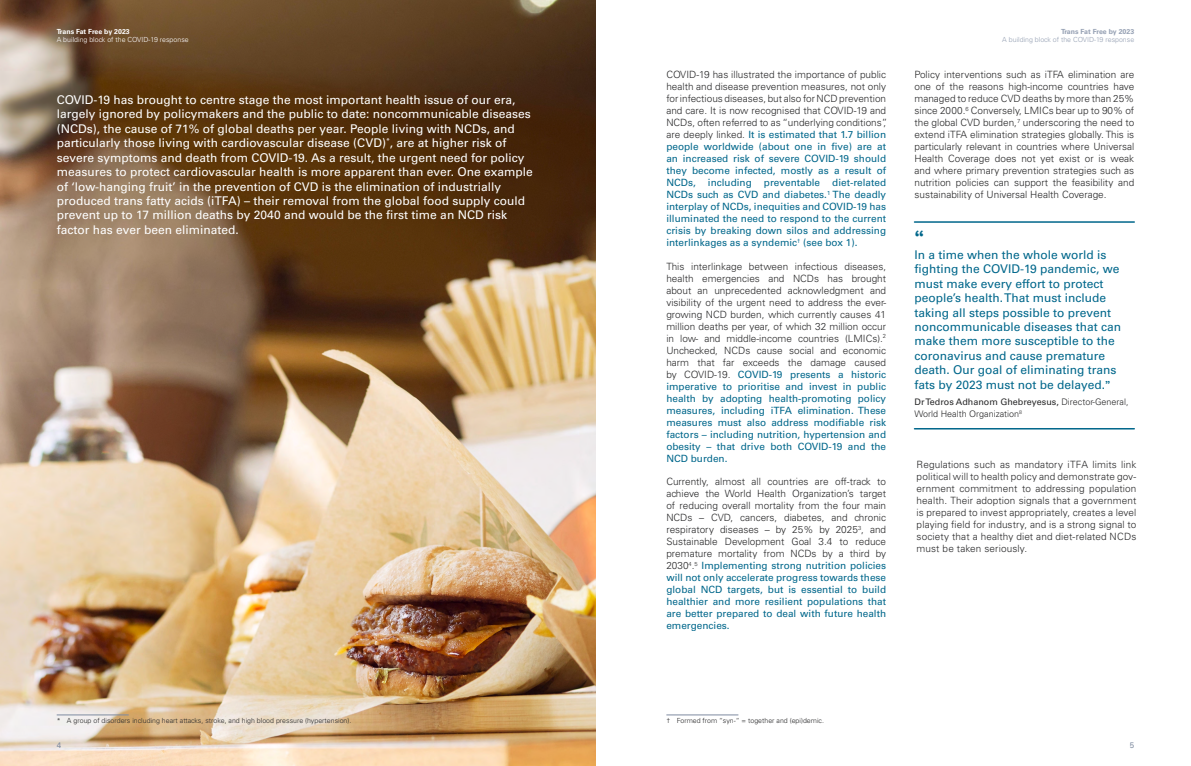
<style>
.page{position:relative;width:1191px;height:766px;background:#fff}
.page>*{position:absolute;margin:0;border:0;box-sizing:border-box;transform-origin:0 0}
.TIT_BOOK{font:600 23px "Proxima Nova A";color:#00678b}
.TXT{font:12px/14.4px "Univers LT Std";color:#fff}
.INtro_blau{font:12px/14.4px "Univers LT Std";color:#00678b}
.TXT-2{font:300 10px/12px "Univers LT Std";color:#282829;text-align:justify}
.TXT-3{font:10px/12px "Univers LT Std";color:#00678b}
.TXT-4{font:300 9px/12px "Univers LT Std";color:#282829}
.Folio{font:8px "Univers LT Std";color:#7e8ba0}
.Referencias{font:300 7px "Univers LT Std";color:#282829}
.Folio_arriba{font:300 7px/8.4px "Univers LT Std";color:#fff}
.t1{font:300 7px "Univers LT Std";color:#95a0b3}
.t2{font:700 7px "Univers LT Std";color:#95a0b3}
.s1{font-weight:700}
.s2{font-weight:300;color:#282829}
.s3{font-weight:400;color:#00678b}
.s4{font-family:"Proxima Nova A";font-weight:600}
.s5{font-weight:400}
</style>
<div class="page">
<img style="left:0;top:0;width:595px;height:765px">
<hr style="left:57px;top:714px;width:72px;height:1px;background:#7e8ba0">
<hr style="left:666px;top:714px;width:72px;height:1px;background:#7e8ba0">
<hr style="left:914px;top:221px;width:220px;height:2px;background:#00678b">
<hr style="left:914px;top:428px;width:220px;height:1px;background:#00678b">
<p class="Folio_arriba" style="left:57px;top:27px;width:133px"><span class="s1">Trans Fat Free by 2023<br></span>A building block of the COVID-19 response</p>
<p class="t2" style="left:1061px;top:27px;width:75px">Trans Fat Free by 2023</p>
<p class="t1" style="left:1002px;top:35px;width:133px">A building block of the COVID-19 response</p>
<p class="TXT" style="left:57px;top:93px;width:477px">COVID-19 has brought to centre stage the most important health issue of our era, largely ignored by policymakers and the public to date: noncommunicable diseases (NCDs), the cause of 71% of global deaths per year. People living with NCDs, and particularly those living with cardiovascular disease (CVD)<sup>*</sup>, are at higher risk of severe symptoms and death from COVID-19. As a result, the urgent need for policy measures to protect cardiovascular health is more apparent than ever. One example of ‘low-hanging fruit’ in the prevention of CVD is the elimination of industrially produced trans fatty acids (iTFA) – their removal from the global food supply could prevent up to 17 million deaths by 2040 and would be the first time an NCD risk factor has ever been eliminated.</p>
<p class="TXT-3" style="left:666px;top:69px;width:222px"><span class="s2">COVID-19 has illustrated the importance of public health and disease prevention measures, not only for infectious diseases, but also for NCD prevention and care. It is now recognised that COVID-19 and NCDs, often referred to as “underlying conditions”, are deeply linked.</span> It is estimated that 1.7 billion people worldwide (about one in five) are at an increased risk of severe COVID-19 should they become infected, mostly as a result of NCDs, including preventable diet-related NCDs such as CVD and diabetes.<sup>1</sup> The deadly interplay of NCDs, inequities and COVID-19 has illuminated the need to respond to the current crisis by breaking down silos and addressing interlinkages as a syndemic<sup>†</sup> (see box 1).</p>
<p class="TXT-2" style="left:666px;top:260px;width:221px">This interlinkage between infectious diseases, health emergencies and NCDs has brought about an unprecedented acknowledgment and visibility of the urgent need to address the ever&shy;growing NCD burden, which currently causes 41 million deaths per year, of which 32 million occur in low- and middle-income countries (LMICs).<sup>2<br></sup>Unchecked, NCDs cause social and economic harm that far exceeds the damage caused by COVID-19. <span class="s3">COVID-19 presents a historic imperative to prioritise and invest in public health by adopting health-promoting policy measures, including iTFA elimination. These measures must also address modifiable risk factors – including nutrition, hypertension and obesity – that drive both COVID-19 and the NCD burden.</span></p>
<p class="TXT-2" style="left:666px;top:475px;width:221px">Currently, almost all countries are off-track to achieve the World Health Organization’s target of reducing overall mortality from the four main NCDs – CVD, cancers, diabetes, and chronic respiratory diseases – by 25% by 2025<sup>3</sup>, and Sustainable Development Goal 3.4 to reduce premature mortality from NCDs by a third by 2030<sup>4</sup>.<sup>5</sup> <span class="s3">Implementing strong nutrition policies will not only accelerate progress towards these global NCD targets, but is essential to build healthier and more resilient populations that are better prepared to deal with future health emergencies.</span></p>
<p class="TXT-2" style="left:914px;top:69px;width:221px">Policy interventions such as iTFA elimination are one of the reasons high-income countries have managed to reduce CVD deaths by more than 25% since 2000.<sup>6</sup> Conversely, LMICs bear up to 90% of the global CVD burden,<sup>7</sup> underscoring the need to extend iTFA elimination strategies globally. This is particularly relevant in countries where Universal Health Coverage does not yet exist or is weak and where primary prevention strategies such as nutrition policies can support the feasibility and sustainability of Universal Health Coverage.</p>
<p class="TIT_BOOK" style="left:914px;top:225px;width:11px">“</p>
<p class="INtro_blau" style="left:914px;top:247px;width:208px">In a time when the whole world is fighting the COVID-19 pandemic, we must make every effort to protect people’s health. That must include taking all steps possible to prevent noncommunicable diseases that can make them more susceptible to the coronavirus and cause premature death. Our goal of eliminating trans fats by 2023 must not be delayed.<span class="s4">”</span></p>
<p class="TXT-4" style="left:914px;top:396px;width:216px"><span class="s5">Dr Tedros Adhanom Ghebreyesus,</span> Director-General,<br>World Health Organization<sup>8</sup></p>
<p class="TXT-2" style="left:916px;top:458px;width:221px">Regulations such as mandatory iTFA limits link political will to health policy and demonstrate gov&shy;ernment commitment to addressing population health. Their adoption signals that a government is prepared to invest appropriately, creates a level playing field for industry, and is a strong signal to society that a healthy diet and diet-related NCDs must be taken seriously.</p>
<p class="Referencias" style="left:57px;top:716px;width:296px">* A group of disorders including heart attacks, stroke, and high blood pressure (hypertension).</p>
<p class="Referencias" style="left:666px;top:716px;width:159px">† Formed from “syn-“ = together and (epi)demic.</p>
<p class="Folio" style="left:57px;top:739px;width:6px">4</p>
<p class="Folio" style="left:1129px;top:739px;width:6px">5</p>
</div>
